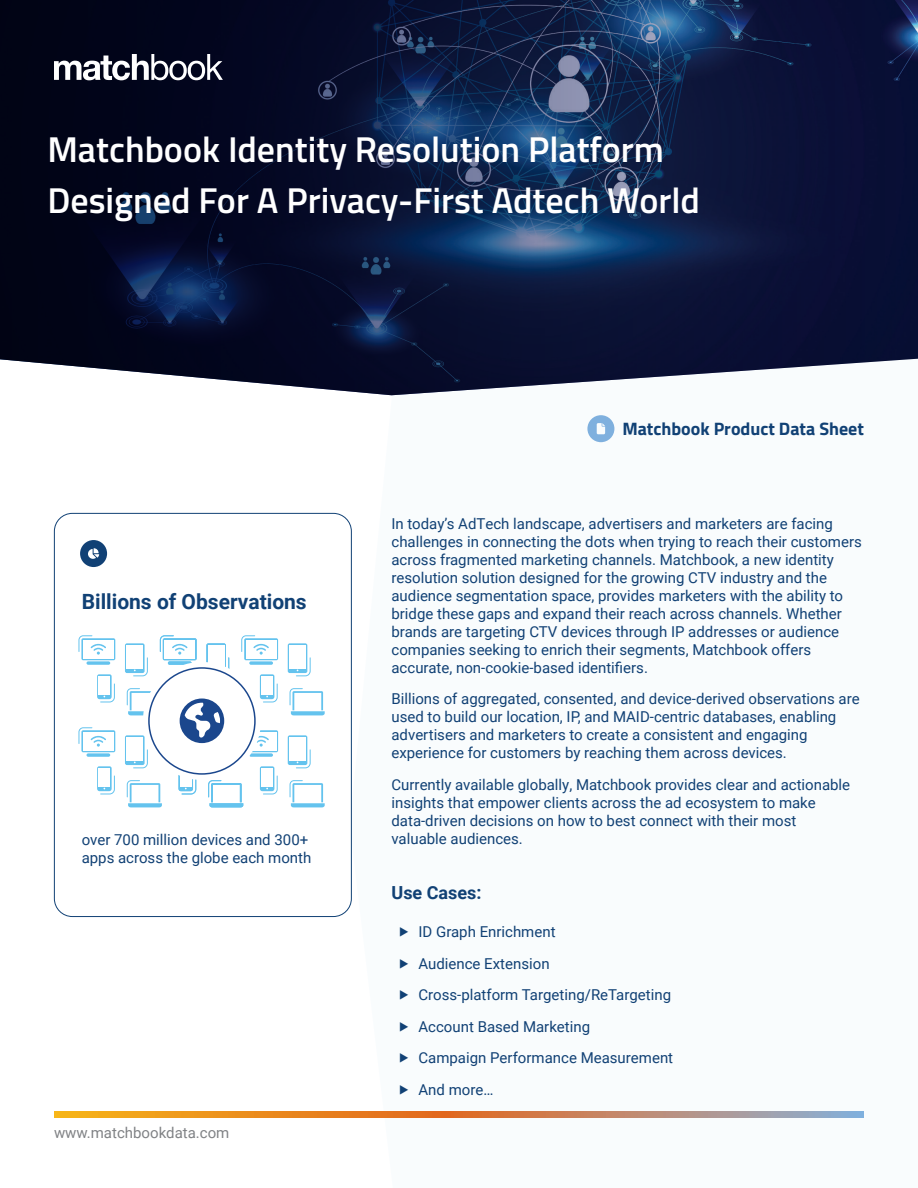
<style>
.page{position:relative;width:918px;height:1188px;background:#fff}
.page>*{position:absolute;margin:0;border:0;box-sizing:border-box;transform-origin:0 0}
.t1{font:600 36px/51px "Titillium Web";color:#fff}
.Headline-Callout-Primary-Left{font:700 21px "Roboto";color:#114175}
.t2{font:700 18px "Titillium Web";color:#114175}
.t3{font:700 18px "Roboto";color:#114175}
.Body-1-Primary{font:15px/18px "Roboto";color:#114175}
.t4{font:15px "Roboto";color:#808285}
</style>
<div class="page">
<svg style="left:0;top:0;width:918px;height:395px;background:#152041"></svg>
<svg style="left:587px;top:415px;width:27px;height:27px"></svg>
<svg style="left:54px;top:54px;width:169px;height:26px"></svg>
<svg style="left:54px;top:1112px;width:810px;height:6px;background:#d18d4d"></svg>
<div style="left:54px;top:513px;width:298px;height:404px;border:1px solid #114175;border-radius:18px"></div>
<svg style="left:80px;top:540px;width:27px;height:27px"></svg>
<div style="left:81px;top:638px;width:34px;height:22px;background:linear-gradient(to right,#fff,#fff);border-radius:2px"></div>
<svg style="left:87px;top:661px;width:23px;height:4px"></svg>
<div style="left:83px;top:640px;width:30px;height:18px;background:#fff"></div>
<svg style="left:78px;top:635px;width:28px;height:20px"></svg>
<svg style="left:125px;top:643px;width:20px;height:30px"></svg>
<div style="left:127px;top:645px;width:16px;height:24px;background:#fff"></div>
<svg style="left:133px;top:657px;width:15px;height:20px"></svg>
<svg style="left:97px;top:674px;width:15px;height:25px"></svg>
<div style="left:99px;top:676px;width:11px;height:19px;background:#fff"></div>
<svg style="left:100px;top:683px;width:15px;height:20px"></svg>
<svg style="left:163px;top:638px;width:34px;height:22px"></svg>
<svg style="left:168px;top:661px;width:24px;height:4px"></svg>
<div style="left:165px;top:640px;width:30px;height:18px;background:#fff"></div>
<svg style="left:160px;top:635px;width:28px;height:20px"></svg>
<svg style="left:206px;top:643px;width:20px;height:30px"></svg>
<div style="left:208px;top:645px;width:16px;height:24px;background:#fff"></div>
<svg style="left:224px;top:657px;width:6px;height:12px"></svg>
<div style="left:244px;top:638px;width:34px;height:22px;background:linear-gradient(to right,#fff,#fff);border-radius:2px"></div>
<svg style="left:249px;top:661px;width:24px;height:4px"></svg>
<div style="left:246px;top:640px;width:30px;height:18px;background:#fff"></div>
<svg style="left:241px;top:635px;width:28px;height:20px"></svg>
<div style="left:288px;top:643px;width:19px;height:30px;background:#64c3ee;border-radius:2px"></div>
<div style="left:289px;top:645px;width:17px;height:24px;background:#fff"></div>
<svg style="left:296px;top:657px;width:15px;height:20px"></svg>
<svg style="left:289px;top:688px;width:36px;height:27px"></svg>
<div style="left:260px;top:674px;width:14px;height:25px;background:#64c3ee;border-radius:2px"></div>
<div style="left:261px;top:676px;width:12px;height:19px;background:#fff"></div>
<div style="left:81px;top:730px;width:34px;height:22px;background:linear-gradient(to right,#fff,#fff);border-radius:2px"></div>
<svg style="left:87px;top:753px;width:23px;height:4px"></svg>
<div style="left:83px;top:732px;width:30px;height:18px;background:#fff"></div>
<svg style="left:78px;top:727px;width:28px;height:20px"></svg>
<svg style="left:125px;top:735px;width:20px;height:30px"></svg>
<svg style="left:127px;top:780px;width:35px;height:27px"></svg>
<svg style="left:97px;top:766px;width:15px;height:25px"></svg>
<div style="left:99px;top:768px;width:11px;height:19px;background:#fff"></div>
<svg style="left:100px;top:775px;width:15px;height:20px"></svg>
<svg style="left:208px;top:780px;width:35px;height:27px"></svg>
<div style="left:179px;top:766px;width:14px;height:25px;background:#64c3ee;border-radius:2px"></div>
<div style="left:180px;top:768px;width:11px;height:19px;background:#fff"></div>
<svg style="left:181px;top:779px;width:16px;height:16px"></svg>
<div style="left:288px;top:735px;width:19px;height:30px;background:#64c3ee;border-radius:2px"></div>
<div style="left:289px;top:737px;width:17px;height:24px;background:#fff"></div>
<svg style="left:296px;top:749px;width:15px;height:20px"></svg>
<svg style="left:289px;top:780px;width:36px;height:27px"></svg>
<div style="left:260px;top:766px;width:14px;height:25px;background:#64c3ee;border-radius:2px"></div>
<div style="left:261px;top:768px;width:12px;height:19px;background:#fff"></div>
<svg style="left:263px;top:775px;width:15px;height:20px"></svg>
<svg style="left:143px;top:662px;width:118px;height:118px"></svg>
<svg style="left:127px;top:683px;width:151px;height:86px"></svg>
<h1 class="t1" style="left:47px;top:122px;width:654px">Matchbook Identity Resolution Platform<br>Designed For A Privacy-First Adtech World</h1>
<p class="Headline-Callout-Primary-Left" style="left:82px;top:587px;width:227px">Billions of Observations</p>
<p class="Body-1-Primary" style="left:82px;top:831px;width:231px">over 700 million devices and 300+ apps across the globe each month</p>
<p class="t4" style="left:54px;top:1122px;width:177px">www.matchbookdata.com</p>
<p class="t2" style="left:622px;top:415px;width:243px">Matchbook Product Data Sheet</p>
<p class="Body-1-Primary" style="left:392px;top:514px;width:472px">In today’s AdTech landscape, advertisers and marketers are facing challenges in connecting the dots when trying to reach their customers across fragmented marketing channels. Matchbook, a new identity resolution solution designed for the growing CTV industry and the audience segmentation space, provides marketers with the ability to bridge these gaps and expand their reach across channels. Whether brands are targeting CTV devices through IP addresses or audience companies seeking to enrich their segments, Matchbook offers accurate, non-cookie-based identifiers.</p>
<p class="Body-1-Primary" style="left:392px;top:689px;width:470px">Billions of aggregated, consented, and device-derived observations are used to build our location, IP, and MAID-centric databases, enabling advertisers and marketers to create a consistent and engaging experience for customers by reaching them across devices.</p>
<p class="Body-1-Primary" style="left:392px;top:775px;width:460px">Currently available globally, Matchbook provides clear and actionable insights that empower clients across the ad ecosystem to make data-driven decisions on how to best connect with their most valuable audiences.</p>
<p class="t3" style="left:392px;top:880px;width:92px">Use Cases:</p>
<p class="Body-1-Primary" style="left:398px;top:922px;width:159px">▶ ID Graph Enrichment</p>
<p class="Body-1-Primary" style="left:398px;top:954px;width:153px">▶ Audience Extension</p>
<p class="Body-1-Primary" style="left:398px;top:985px;width:274px">▶ Cross-platform Targeting/ReTargeting</p>
<p class="Body-1-Primary" style="left:398px;top:1017px;width:193px">▶ Account Based Marketing</p>
<p class="Body-1-Primary" style="left:398px;top:1048px;width:276px">▶ Campaign Performance Measurement</p>
<p class="Body-1-Primary" style="left:398px;top:1080px;width:97px">▶ And more…</p>
</div>
